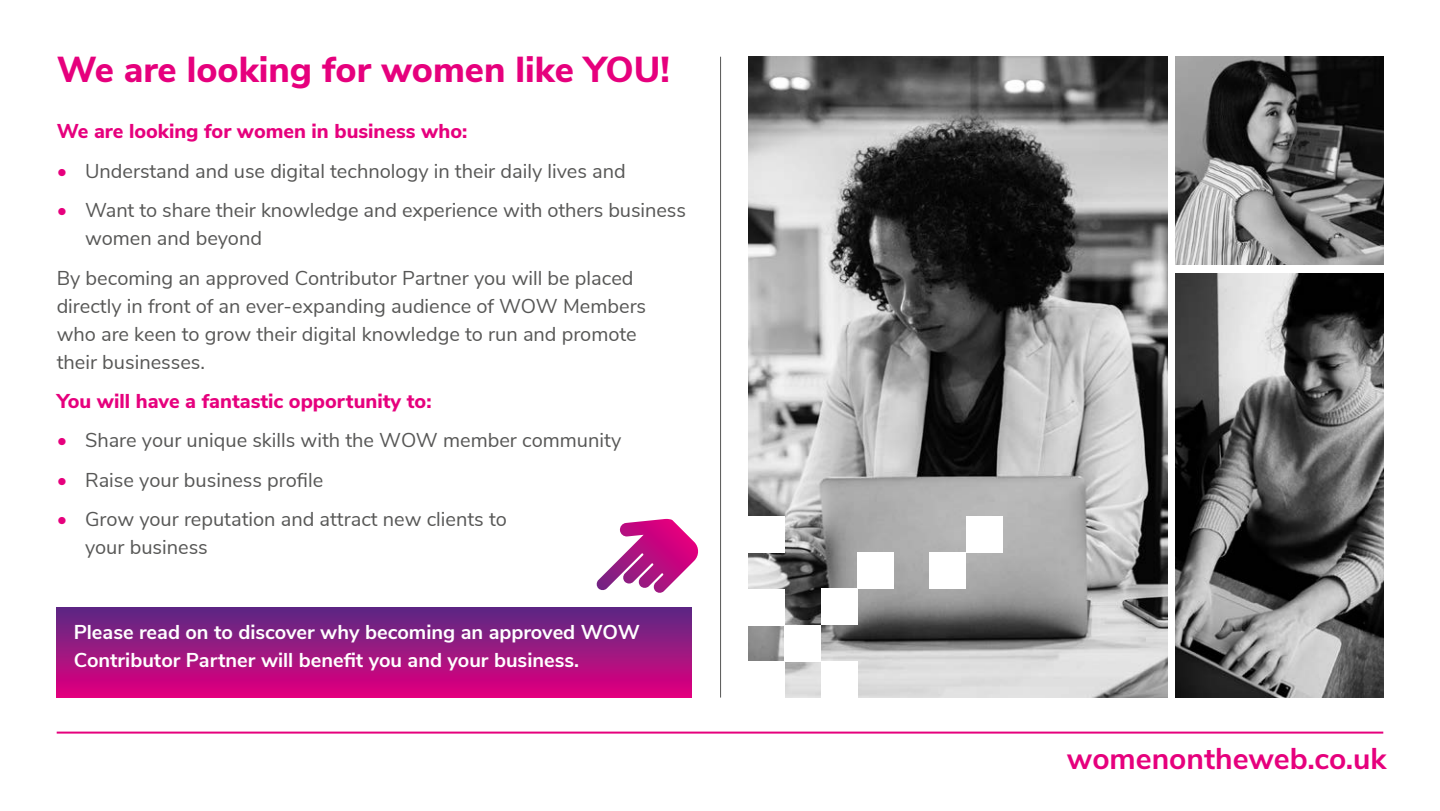
<style>
.page{position:relative;width:1440px;height:811px;background:#fff}
.page>*{position:absolute;margin:0;border:0;box-sizing:border-box;transform-origin:0 0}
.t1{font:800 36px "Nunito Sans";color:#e6007d}
.t2{font:700 30px "Nunito Sans";color:#e6007d}
.t3{font:20px/28px "Nunito Sans";color:#575756}
.t4{font:700 20px/28px "Nunito Sans";color:#fff}
.t5{font:800 20px "Nunito Sans";color:#e6007d}
.s1{color:#e6007d}
</style>
<div class="page">
<hr style="left:57px;top:731px;width:1326px;height:2px;background:#e6007d">
<div style="left:57px;top:608px;width:635px;height:89px;background:linear-gradient(to bottom,#5a2b83,#e3007e)"></div>
<img style="left:749px;top:57px;width:419px;height:640px">
<img style="left:1175px;top:273px;width:208px;height:424px">
<img style="left:1175px;top:57px;width:208px;height:208px">
<div style="left:748px;top:661px;width:37px;height:36px;background:#fff"></div>
<div style="left:785px;top:625px;width:36px;height:36px;background:#fff"></div>
<div style="left:748px;top:590px;width:37px;height:36px;background:#fff"></div>
<div style="left:748px;top:516px;width:37px;height:36px;background:#fff"></div>
<div style="left:821px;top:588px;width:36px;height:37px;background:#fff"></div>
<div style="left:857px;top:552px;width:36px;height:36px;background:#fff"></div>
<div style="left:966px;top:516px;width:36px;height:36px;background:#fff"></div>
<div style="left:930px;top:552px;width:36px;height:36px;background:#fff"></div>
<div style="left:821px;top:661px;width:36px;height:36px;background:#fff"></div>
<svg style="left:596px;top:519px;width:103px;height:74px"></svg>
<hr style="left:720px;top:57px;width:1px;height:640px;background:#575756">
<h1 class="t1" style="left:57px;top:43px;width:615px">We are looking for women like YOU!</h1>
<p class="t5" style="left:57px;top:117px;width:412px">We are looking for women in business who:</p>
<p class="t3" style="left:57px;top:156px;width:571px"><span class="s1">•</span> Understand and use digital technology in their daily lives and</p>
<p class="t3" style="left:85px;top:195px;width:602px;text-indent:-28px"><span class="s1">•</span> Want to share their knowledge and experience with others business women and beyond</p>
<p class="t3" style="left:57px;top:262px;width:591px">By becoming an approved Contributor Partner you will be placed directly in front of an ever-expanding audience of WOW Members who are keen to grow their digital knowledge to run and promote their businesses.</p>
<p class="t5" style="left:57px;top:386px;width:376px">You will have a fantastic opportunity to:</p>
<p class="t3" style="left:57px;top:425px;width:566px"><span class="s1">•</span> Share your unique skills with the WOW member community</p>
<p class="t3" style="left:57px;top:464px;width:268px"><span class="s1">•</span> Raise your business profile</p>
<p class="t3" style="left:85px;top:504px;width:423px;text-indent:-28px"><span class="s1">•</span> Grow your reputation and attract new clients to your business</p>
<p class="t4" style="left:74px;top:617px;width:568px">Please read on to discover why becoming an approved WOW<br>Contributor Partner will benefit you and your business.</p>
<h2 class="t2" style="left:1067px;top:736px;width:321px">womenontheweb.co.uk</h2>
</div>
